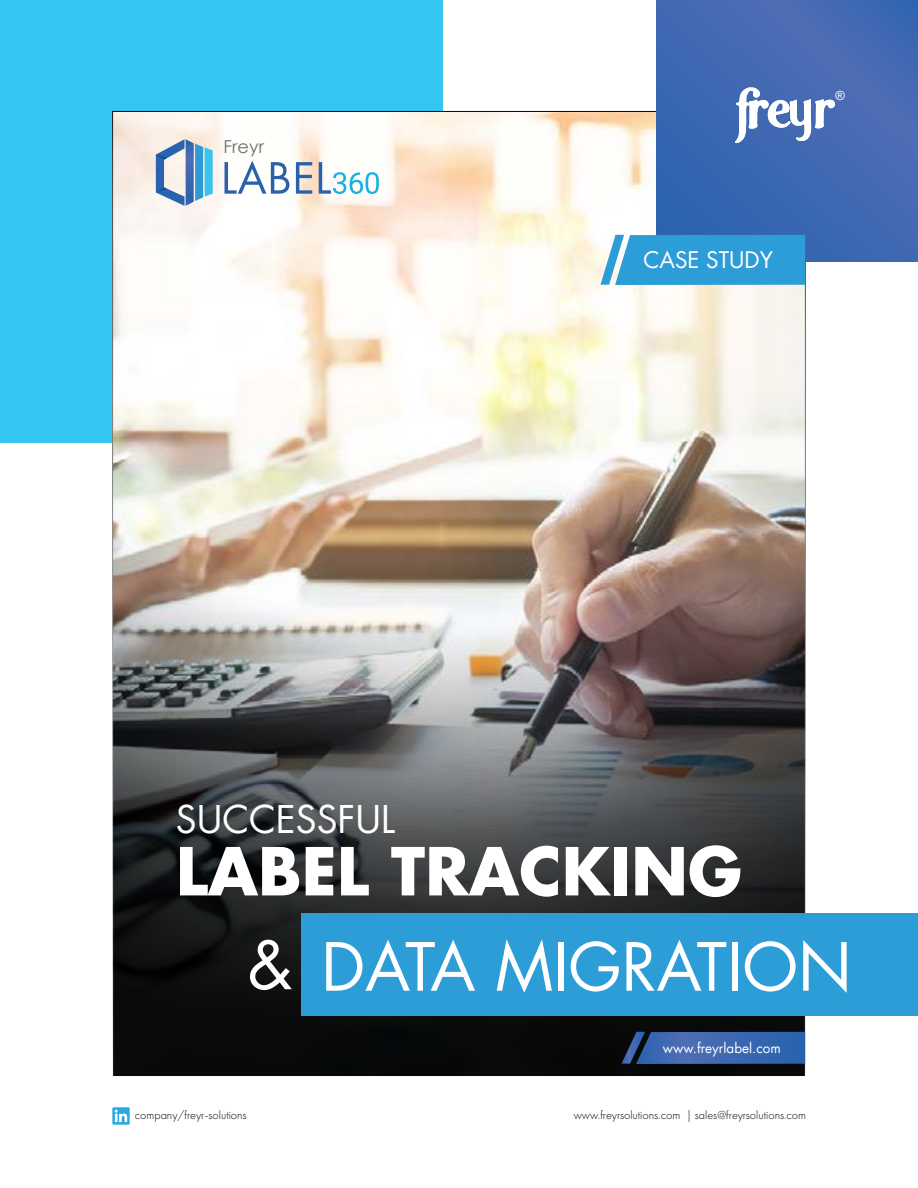
<style>
.page{position:relative;width:918px;height:1188px;background:#fff}
.page>*{position:absolute;margin:0;border:0;box-sizing:border-box;transform-origin:0 0}
.t1{font:64.65px "Futura LT";color:#fff}
.t2{font:700 64.35px "Futura LT";color:#fff}
.t3{font:37.35px "Futura LT";color:#fff}
.t4{font:22.35px "Futura LT";color:#fff}
.t5{font:17.85px "Century Gothic";color:#6e6f72}
.t6{font:13.5px "Futura LT";color:#fff}
.t7{font:12.75px "Arial";color:#fff}
.t8{font:300 12.15px "Futura PT";color:#000}
</style>
<div class="page">
<div style="left:0;top:0;width:443px;height:443px;background:#35c5f1"></div>
<img style="left:114px;top:113px;width:690px;height:962px">
<div style="left:302px;top:913px;width:616px;height:102px;background:#2d9dd8"></div>
<svg style="left:656px;top:0;width:262px;height:262px;background:#3f68b1"></svg>
<svg style="left:601px;top:235px;width:204px;height:50px;background:#3ba3d9"></svg>
<svg style="left:622px;top:1032px;width:183px;height:32px;background:#3760a4"></svg>
<svg style="left:112px;top:1107px;width:18px;height:18px"></svg>
<svg style="left:735px;top:87px;width:100px;height:56px"></svg>
<svg style="left:156px;top:139px;width:57px;height:67px;background:#8fb5d4"></svg>
<svg style="left:225px;top:161px;width:64px;height:33px;background:#bacce2"></svg>
<svg style="left:296px;top:162px;width:16px;height:32px"></svg>
<svg style="left:319px;top:162px;width:60px;height:32px;background:#c3e3ef"></svg>
<h3 class="t5" style="left:224px;top:134px;width:42px">Freyr</h3>
<h3 class="t4" style="left:643px;top:246px;width:131px">CASE STUDY</h3>
<p class="t7" style="left:836px;top:87px;width:11px">®</p>
<h3 class="t3" style="left:176px;top:796px;width:221px">SUCCESSFUL</h3>
<h2 class="t2" style="left:176px;top:829px;width:568px">LABEL TRACKING</h2>
<h1 class="t1" style="left:247px;top:926px;width:606px">&amp; DATA MIGRATION</h1>
<p class="t6" style="left:663px;top:1039px;width:119px">www.freyrlabel.com</p>
<p class="t8" style="left:135px;top:1108px;width:113px">company/freyr-solutions</p>
<p class="t8" style="left:574px;top:1108px;width:234px">www.freyrsolutions.com | sales@freyrsolutions.com</p>
</div>
